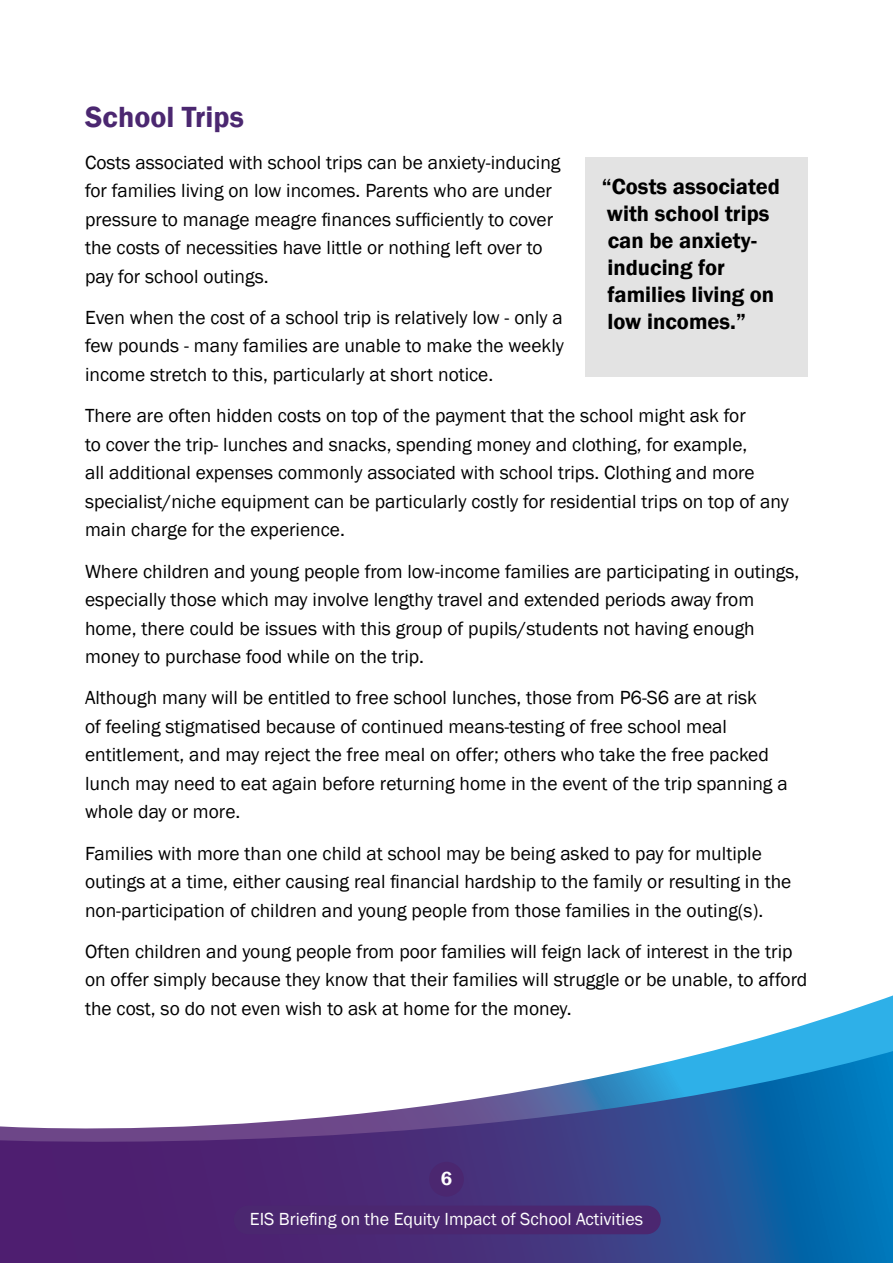
<style>
.page{position:relative;width:893px;height:1263px;background:#fff}
.page>*{position:absolute;margin:0;border:0;box-sizing:border-box;transform-origin:0 0}
.t1{font:600 30px "Franklin Gothic";color:#4b2770}
.t2{font:600 22.5px/27px "Franklin Gothic";color:#000}
.t3{font:19.5px/28.5px "Franklin Gothic";color:#000}
.t4{font:600 19.5px "Franklin Gothic";color:#fff}
.t5{font:18px "Franklin Gothic";color:#fff}
</style>
<div class="page">
<div style="left:586px;top:157px;width:222px;height:219px;background:#e3e3e3"></div>
<svg style="left:727px;top:995px;width:166px;height:52px"></svg>
<svg style="left:0;top:1047px;width:893px;height:216px"></svg>
<div style="left:429px;top:1162px;width:35px;height:34px;background:#4b2770;border-radius:50%"></div>
<div style="left:234px;top:1205px;width:427px;height:29px;background:#4b2770;border-radius:14px"></div>
<h1 class="t1" style="left:85px;top:99px;width:160px">School Trips</h1>
<p class="t3" style="left:85px;top:148px;width:477px">Costs associated with school trips can be anxiety-inducing for families living on low incomes. Parents who are under pressure to manage meagre finances sufficiently to cover the costs of necessities have little or nothing left over to pay for school outings.</p>
<p class="t3" style="left:85px;top:304px;width:480px;text-align:justify">Even when the cost of a school trip is relatively low - only a few pounds - many families are unable to make the weekly income stretch to this, particularly at short notice.</p>
<p class="t3" style="left:85px;top:402px;width:705px">There are often hidden costs on top of the payment that the school might ask for<br>to cover the trip- lunches and snacks, spending money and clothing, for example,<br>all additional expenses commonly associated with school trips. Clothing and more specialist/niche equipment can be particularly costly for residential trips on top of any main charge for the experience.</p>
<p class="t3" style="left:85px;top:557px;width:716px">Where children and young people from low-income families are participating in outings, especially those which may involve lengthy travel and extended periods away from home, there could be issues with this group of pupils/students not having enough money to purchase food while on the trip.</p>
<p class="t3" style="left:85px;top:684px;width:704px">Although many will be entitled to free school lunches, those from P6-S6 are at risk<br>of feeling stigmatised because of continued means-testing of free school meal entitlement, and may reject the free meal on offer; others who take the free packed lunch may need to eat again before returning home in the event of the trip spanning a whole day or more.</p>
<p class="t3" style="left:85px;top:839px;width:708px">Families with more than one child at school may be being asked to pay for multiple outings at a time, either causing real financial hardship to the family or resulting in the non-participation of children and young people from those families in the outing(s).</p>
<p class="t3" style="left:85px;top:937px;width:724px">Often children and young people from poor families will feign lack of interest in the trip on offer simply because they know that their families will struggle or be unable, to afford the cost, so do not even wish to ask at home for the money.</p>
<p class="t2" style="left:602px;top:174px;width:180px">“Costs associated with school trips can be anxiety&shy;inducing for families living on low incomes.”</p>
<p class="t4" style="left:441px;top:1167px;width:13px">6</p>
<p class="t5" style="left:250px;top:1208px;width:395px">EIS Briefing on the Equity Impact of School Activities</p>
</div>
